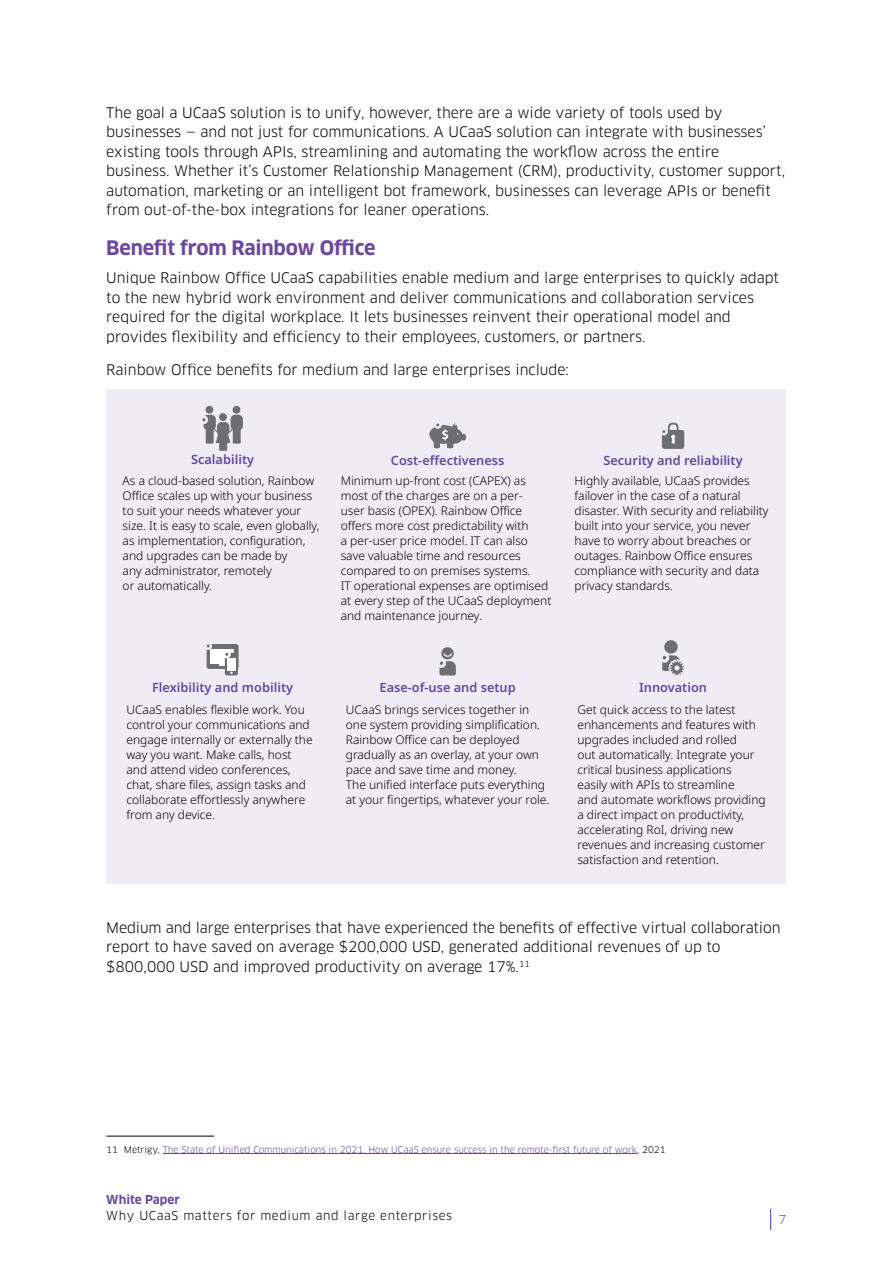
<style>
.page{position:relative;width:893px;height:1263px;background:#fff}
.page>*{position:absolute;margin:0;border:0;box-sizing:border-box;transform-origin:0 0}
.t1{font:700 19.5px "Clan OT";letter-spacing:-.01em;color:#6b489d}
.t2{font:14.25px/19.5px "Clan OT";color:#000}
.t3{font:600 12.75px "Noto Sans";color:#65499d}
.t4{font:300 12px/15px "Noto Sans";color:#000}
.t5{font:12px "Clan OT";letter-spacing:.05em;color:#000}
.t6{font:700 12px "Clan OT";color:#6b489d}
.t7{font:12px "Clan OT";color:#5f636a}
.t8{font:9px "Clan OT";color:#6b489d}
.s1{color:#000}
</style>
<div class="page">
<svg style="left:770px;top:1209px;width:1px;height:21px"></svg>
<div style="left:106px;top:389px;width:679px;height:495px;background:#f0ecf6"></div>
<div style="left:206px;top:406px;width:7px;height:8px;background:#6d6e71;border-radius:50%"></div>
<div style="left:233px;top:406px;width:7px;height:8px;background:#6d6e71;border-radius:50%"></div>
<svg style="left:202px;top:415px;width:41px;height:36px"></svg>
<svg style="left:429px;top:423px;width:37px;height:25px"></svg>
<svg style="left:662px;top:423px;width:22px;height:26px"></svg>
<div style="left:441px;top:647px;width:13px;height:12px;background:#6d6e71;border-radius:50%"></div>
<svg style="left:439px;top:653px;width:17px;height:22px"></svg>
<div style="left:664px;top:640px;width:14px;height:14px;background:#6d6e71;border-radius:50%"></div>
<svg style="left:662px;top:655px;width:22px;height:20px"></svg>
<svg style="left:207px;top:644px;width:32px;height:31px"></svg>
<hr style="left:163px;top:1153px;width:474px;height:1px;background:#6b489d">
<hr style="left:106px;top:1136px;width:108px;height:1px;background:#000">
<p class="t2" style="left:106px;top:103px;width:680px">The goal a UCaaS solution is to unify, however, there are a wide variety of tools used by businesses — and not just for communications. A UCaaS solution can integrate with businesses’ existing tools through APIs, streamlining and automating the workflow across the entire business. Whether it’s Customer Relationship Management (CRM), productivity, customer support, automation, marketing or an intelligent bot framework, businesses can leverage APIs or benefit from out-of-the-box integrations for leaner operations.</p>
<h1 class="t1" style="left:106px;top:237px;width:271px">Benefit from Rainbow Office</h1>
<p class="t2" style="left:106px;top:268px;width:674px">Unique Rainbow Office UCaaS capabilities enable medium and large enterprises to quickly adapt to the new hybrid work environment and deliver communications and collaboration services required for the digital workplace. It lets businesses reinvent their operational model and provides flexibility and efficiency to their employees, customers, or partners.</p>
<p class="t2" style="left:106px;top:360px;width:464px">Rainbow Office benefits for medium and large enterprises include:</p>
<p class="t3" style="left:191px;top:451px;width:65px">Scalability</p>
<p class="t4" style="left:123px;top:473px;width:198px">As a cloud-based solution, Rainbow<br>Office scales up with your business to suit your needs whatever your size. It is easy to scale, even globally, as implementation, configuration, and upgrades can be made by<br>any administrator, remotely<br>or automatically.</p>
<p class="t3" style="left:391px;top:451px;width:115px">Cost-effectiveness</p>
<p class="t4" style="left:341px;top:473px;width:212px">Minimum up-front cost (CAPEX) as most of the charges are on a per-<br>user basis (OPEX). Rainbow Office offers more cost predictability with<br>a per-user price model. IT can also save valuable time and resources compared to on premises systems.<br>IT operational expenses are optimised at every step of the UCaaS deployment and maintenance journey.</p>
<p class="t3" style="left:603px;top:451px;width:141px">Security and reliability</p>
<p class="t4" style="left:574px;top:473px;width:196px">Highly available, UCaaS provides failover in the case of a natural disaster. With security and reliability built into your service, you never have to worry about breaches or outages. Rainbow Office ensures compliance with security and data privacy standards.</p>
<p class="t3" style="left:152px;top:679px;width:143px">Flexibility and mobility</p>
<p class="t3" style="left:380px;top:679px;width:138px">Ease-of-use and setup</p>
<p class="t3" style="left:639px;top:679px;width:69px">Innovation</p>
<p class="t4" style="left:126px;top:702px;width:188px">UCaaS enables flexible work. You control your communications and engage internally or externally the way you want. Make calls, host and attend video conferences, chat, share files, assign tasks and collaborate effortlessly anywhere from any device.</p>
<p class="t4" style="left:346px;top:702px;width:205px">UCaaS brings services together in one system providing simplification.<br>Rainbow Office can be deployed gradually as an overlay, at your own pace and save time and money.<br>The unified interface puts everything at your fingertips, whatever your role.</p>
<p class="t4" style="left:577px;top:702px;width:190px">Get quick access to the latest enhancements and features with upgrades included and rolled<br>out automatically. Integrate your critical business applications<br>easily with APIs to streamline<br>and automate workflows providing a direct impact on productivity, accelerating RoI, driving new revenues and increasing customer satisfaction and retention.</p>
<p class="t2" style="left:106px;top:918px;width:676px">Medium and large enterprises that have experienced the benefits of effective virtual collaboration report to have saved on average $200,000 USD, generated additional revenues of up to $800,000 USD and improved productivity on average 17%.<sup>11</sup></p>
<p class="t8" style="left:106px;top:1144px;width:561px"><span class="s1">11 Metrigy,</span> The State of Unified Communications in 2021, How UCaaS ensure success in the remote-first future of work<span class="s1">, 2021</span></p>
<p class="t6" style="left:106px;top:1192px;width:75px">White Paper</p>
<p class="t5" style="left:106px;top:1209px;width:347px">Why UCaaS matters for medium and large enterprises</p>
<p class="t7" style="left:779px;top:1212px;width:9px">7</p>
</div>
